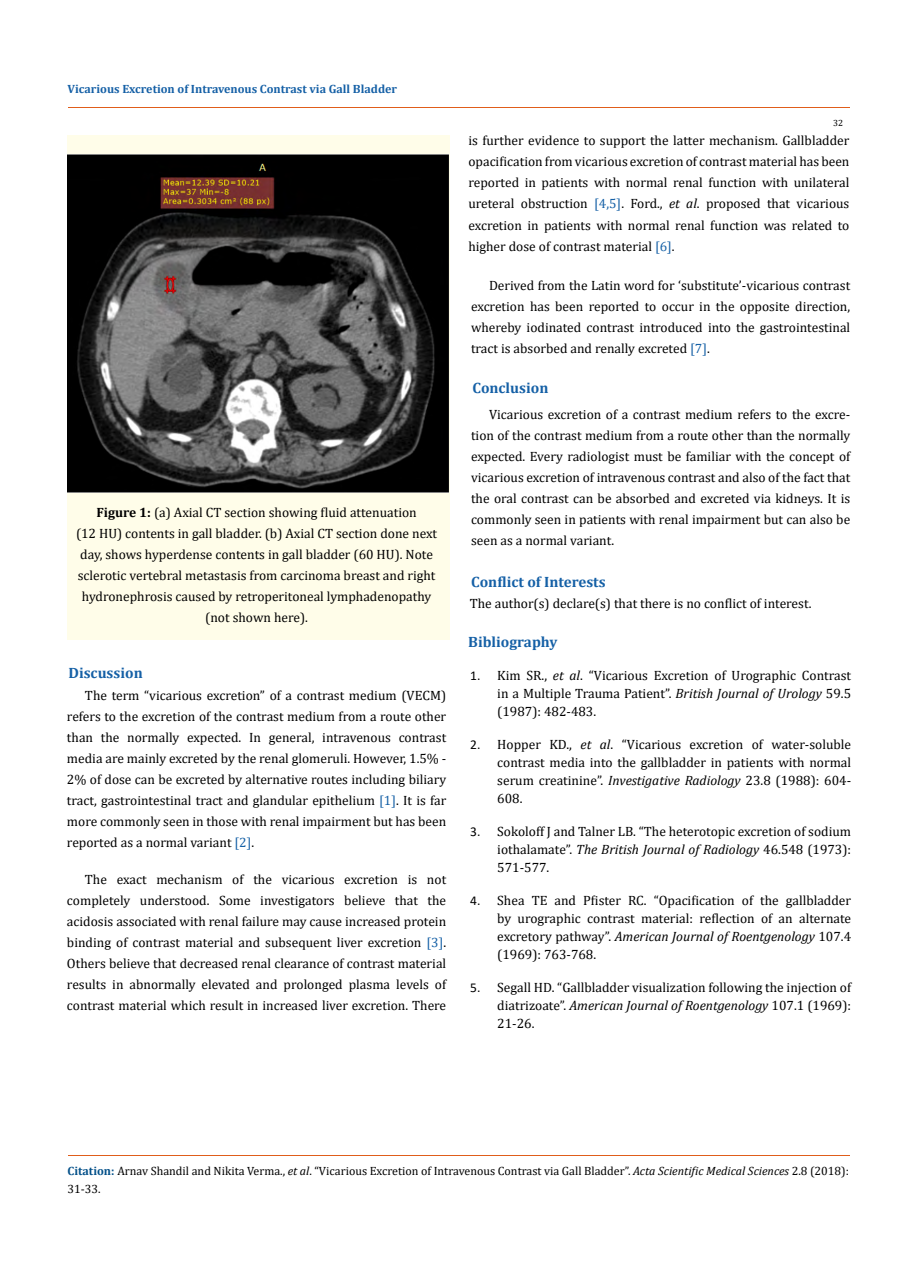
<style>
.page{position:relative;width:917px;height:1262px;background:#fff}
.page>*{position:absolute;margin:0;border:0;box-sizing:border-box;transform-origin:0 0}
.t1{font:700 15px "Cambria";color:#1560a6}
.t2{font:13.5px/21px "Cambria";color:#000;text-align:justify}
.t3{font:12px/18px "Cambria";color:#000}
.t4{font:700 12px "Cambria";color:#1560a6}
.t5{font:9px "Cambria";color:#000}
.s1{font-weight:700}
.s2{color:#1560a6}
.s3{font-style:italic}
.s4{font-family:"Calibri"}
.s5{font-weight:700;color:#035089}
</style>
<div class="page">
<div style="left:67px;top:135px;width:382px;height:504px;background:#fffde9"></div>
<img style="left:67px;top:154px;width:381px;height:338px">
<hr style="left:68px;top:108px;width:781px;height:1px;background:#e05d1a">
<hr style="left:68px;top:1155px;width:781px;height:1px;background:#e05d1a">
<p class="t4" style="left:68px;top:81px;width:331px">Vicarious Excretion of Intravenous Contrast via Gall Bladder</p>
<p class="t2" style="left:76px;top:501px;width:362px;text-align:center"><span class="s1">Figure 1:</span> (a) Axial CT section showing fluid attenuation<br>(12 HU) contents in gall bladder. (b) Axial CT section done next day, shows hyperdense contents in gall bladder (60 HU). Note sclerotic vertebral metastasis from carcinoma breast and right hydronephrosis caused by retroperitoneal lymphadenopathy (not shown here).</p>
<p class="t1" style="left:68px;top:662px;width:76px">Discussion</p>
<p class="t2" style="left:67px;top:684px;width:381px;text-indent:18px">The term “vicarious excretion” of a contrast medium (VECM) refers to the excretion of the contrast medium from a route other than the normally expected. In general, intravenous contrast media are mainly excreted by the renal glomeruli. However, 1.5% - 2% of dose can be excreted by alternative routes including biliary tract, gastrointestinal tract and glandular epithelium <span class="s2">[1]</span>. It is far more commonly seen in those with renal impairment but has been reported as a normal variant <span class="s2">[2]</span>.</p>
<p class="t2" style="left:67px;top:868px;width:381px;text-indent:18px">The exact mechanism of the vicarious excretion is not completely understood. Some investigators believe that the acidosis associated with renal failure may cause increased protein binding of contrast material and subsequent liver excretion <span class="s2">[3]</span>.<br>Others believe that decreased renal clearance of contrast material results in abnormally elevated and prolonged plasma levels of contrast material which result in increased liver excretion. There</p>
<p class="t5" style="left:833px;top:118px;width:11px">32</p>
<p class="t2" style="left:468px;top:130px;width:382px">is further evidence to support the latter mechanism. Gallbladder opacification from vicarious excretion of contrast material has been reported in patients with normal renal function with unilateral ureteral obstruction <span class="s2">[4,5]</span>. Ford., <span class="s3">et al</span>. proposed that vicarious excretion in patients with normal renal function was related to higher dose of contrast material <span class="s2">[6]</span>.</p>
<p class="t2" style="left:471px;top:274px;width:381px;text-indent:18px">Derived from the Latin word for ‘substitute’-vicarious contrast excretion has been reported to occur in the opposite direction, whereby iodinated contrast introduced into the gastrointestinal tract is absorbed and renally excreted <span class="s2">[7]</span>.</p>
<p class="t1" style="left:472px;top:377px;width:77px">Conclusion</p>
<p class="t2" style="left:471px;top:404px;width:381px;text-indent:18px">Vicarious excretion of a contrast medium refers to the excre&shy;tion of the contrast medium from a route other than the normally expected. Every radiologist must be familiar with the concept of vicarious excretion of intravenous contrast and also of the fact that the oral contrast can be absorbed and excreted via kidneys. It is commonly seen in patients with renal impairment but can also be seen as a normal variant.</p>
<p class="t1" style="left:471px;top:571px;width:136px">Conflict of Interests</p>
<p class="t2" style="left:470px;top:593px;width:343px">The author(s) declare(s) that there is no conflict of interest.</p>
<p class="t1" style="left:468px;top:631px;width:91px">Bibliography</p>
<p class="t2" style="left:497px;top:666px;width:355px;line-height:18px;text-indent:-27px"><span class="s4">1.</span> Kim SR., <span class="s3">et al</span>. “Vicarious Excretion of Urographic Contrast in a Multiple Trauma Patient”. <span class="s3">British Journal of Urology</span> 59.5 (1987): 482-483.</p>
<p class="t2" style="left:497px;top:735px;width:355px;line-height:18px;text-indent:-27px"><span class="s4">2.</span> Hopper KD., <span class="s3">et al</span>. “Vicarious excretion of water-soluble contrast media into the gallbladder in patients with normal serum creatinine”. <span class="s3">Investigative Radiology</span> 23.8 (1988): 604- 608.</p>
<p class="t2" style="left:497px;top:822px;width:355px;line-height:18px;text-indent:-27px"><span class="s4">3.</span> Sokoloff J and Talner LB. “The heterotopic excretion of sodium iothalamate”. <span class="s3">The British Journal of Radiology</span> 46.548 (1973):<br>571-577.</p>
<p class="t2" style="left:497px;top:891px;width:355px;line-height:18px;text-indent:-27px"><span class="s4">4.</span> Shea TE and Pfister RC. “Opacification of the gallbladder by urographic contrast material: reflection of an alternate excretory pathway”. <span class="s3">American Journal of Roentgenology</span> 107.4 (1969): 763-768.</p>
<p class="t2" style="left:497px;top:978px;width:355px;line-height:18px;text-indent:-27px"><span class="s4">5.</span> Segall HD. “Gallbladder visualization following the injection of diatrizoate”. <span class="s3">American Journal of Roentgenology</span> 107.1 (1969):<br>21-26.</p>
<p class="t3" style="left:67px;top:1161px;width:783px"><span class="s5">Citation:</span> Arnav Shandil and Nikita Verma., <span class="s3">et al</span>. “Vicarious Excretion of Intravenous Contrast via Gall Bladder”. <span class="s3">Acta Scientific Medical Sciences</span> 2.8 (2018):<br>31-33.</p>
</div>
